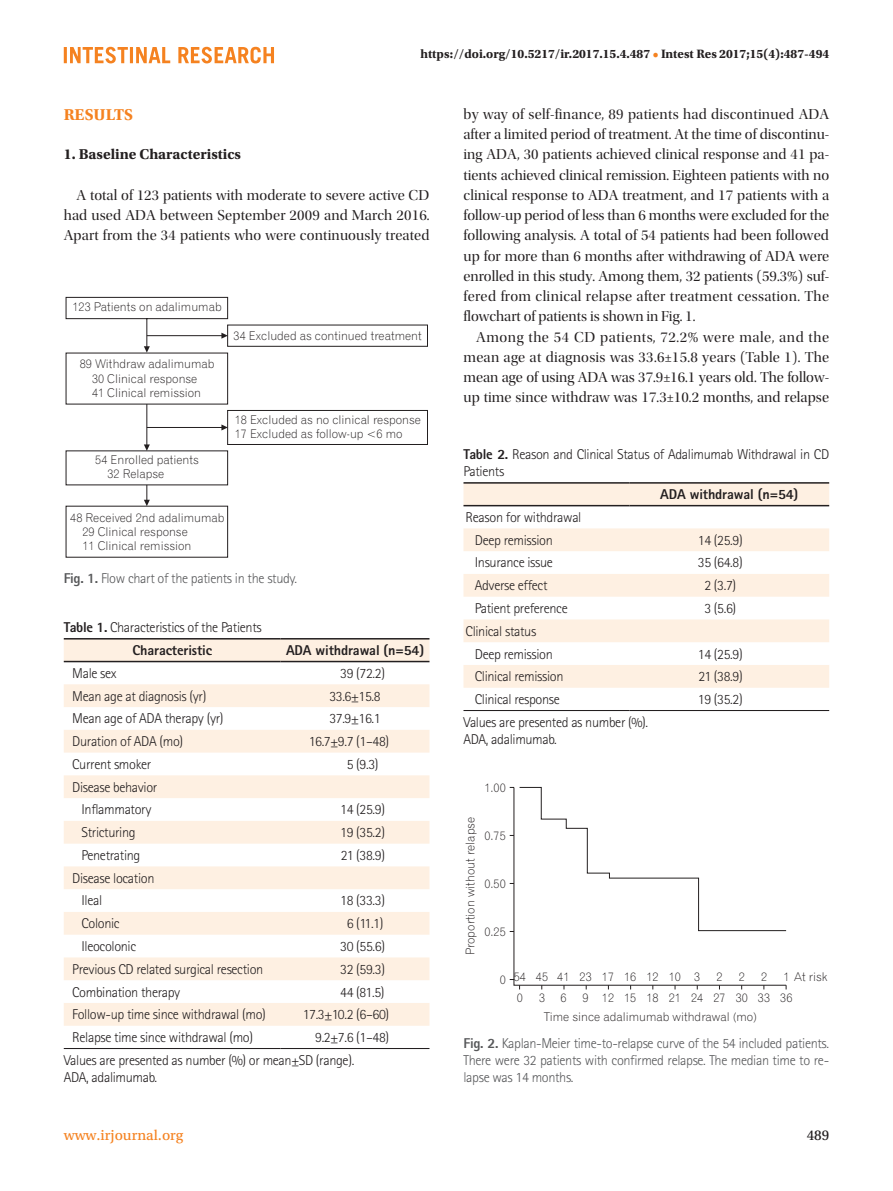
<style>
.page{position:relative;width:893px;height:1191px;background:#fff}
.page>*{position:absolute;margin:0;border:0;box-sizing:border-box;transform-origin:0 0}
.영문-서론{font:700 16.5px "Utopia Std";color:#f58220}
.영문본문{font:15px/20.2px "Utopia Std Disp";letter-spacing:.005em;color:#231f20;text-align:justify}
.영문-서론1{font:700 15px "Utopia Std";color:#231f20}
.t1{font:15px "Utopia Std Capt";color:#f58220}
.본문-페이지번호{font:15px "Utopia Std Capt";color:#231f20}
.영문-표{font:300 14.25px "Rotis Sans Serif Std";letter-spacing:-.025em;color:#231f20}
.영문-그림{font:300 14.25px/17.1px "Rotis Sans Serif Std";letter-spacing:-.025em;color:#57585a;text-align:justify}
.표제목{font:300 14.25px/17.1px "Rotis Sans Serif Std";letter-spacing:-.025em;color:#231f20}
.표설명{font:300 14.25px "Rotis Sans Serif Std";letter-spacing:-.025em;color:#231f20}
.표-line{font:800 14.25px "Rotis Sans Serif Std";letter-spacing:-.01em;color:#231f20}
.머리말-홀수{font:700 12.75px "Utopia Std";color:#231f20}
.t2{font:12px/14.4px "Gothic 720 BT Light B";color:#231f20}
.s1{color:#f58220}
.s2{font-weight:800}
</style>
<div class="page">
<svg style="left:64px;top:47px;width:210px;height:16px"></svg>
<svg style="left:64px;top:639px;width:365px;height:386px;fill:#fef0e2"></svg>
<hr style="left:64px;top:638px;width:217px;height:1px;background:#231f20">
<hr style="left:281px;top:638px;width:148px;height:1px;background:#231f20">
<hr style="left:64px;top:661px;width:217px;height:1px;background:#231f20">
<hr style="left:281px;top:661px;width:148px;height:1px;background:#231f20">
<hr style="left:64px;top:1048px;width:217px;height:1px;background:#231f20">
<hr style="left:281px;top:1048px;width:148px;height:1px;background:#231f20">
<svg style="left:463px;top:483px;width:366px;height:204px;fill:#fef0e2"></svg>
<hr style="left:463px;top:482px;width:166px;height:1px;background:#231f20">
<hr style="left:629px;top:482px;width:200px;height:1px;background:#231f20">
<hr style="left:463px;top:505px;width:166px;height:1px;background:#231f20">
<hr style="left:629px;top:505px;width:200px;height:1px;background:#231f20">
<hr style="left:463px;top:710px;width:166px;height:1px;background:#231f20">
<hr style="left:629px;top:710px;width:200px;height:1px;background:#231f20">
<svg style="left:65px;top:296px;width:363px;height:190px"></svg>
<svg style="left:144px;top:346px;width:6px;height:7px"></svg>
<hr style="left:146px;top:404px;width:1px;height:43px;background:#231f20">
<svg style="left:144px;top:444px;width:6px;height:7px"></svg>
<hr style="left:147px;top:335px;width:77px;height:1px;background:#231f20">
<svg style="left:221px;top:333px;width:7px;height:6px"></svg>
<hr style="left:147px;top:427px;width:77px;height:1px;background:#231f20">
<svg style="left:221px;top:424px;width:7px;height:6px"></svg>
<svg style="left:65px;top:484px;width:163px;height:74px"></svg>
<svg style="left:509px;top:787px;width:277px;height:199px"></svg>
<svg style="left:510px;top:786px;width:277px;height:146px"></svg>
<p class="머리말-홀수" style="left:421px;top:47px;width:410px">https://doi.org/10.5217/ir.2017.15.4.487 <span class="s1">•</span> Intest Res 2017;15(4):487-494</p>
<p class="영문-서론" style="left:64px;top:105px;width:71px">RESULTS</p>
<p class="영문-서론1" style="left:64px;top:146px;width:179px">1. Baseline Characteristics</p>
<p class="영문본문" style="left:64px;top:185px;width:367px;text-indent:13px">A total of 123 patients with moderate to severe active CD had used ADA between September 2009 and March 2016.<br>Apart from the 34 patients who were continuously treated</p>
<p class="t2" style="left:73px;top:300px;width:151px">123 Patients on adalimumab</p>
<p class="t2" style="left:80px;top:358px;width:136px;text-align:center">89 Withdraw adalimumab<br>30 Clinical response<br>41 Clinical remission</p>
<p class="t2" style="left:234px;top:329px;width:190px">34 Excluded as continued treatment</p>
<p class="t2" style="left:235px;top:413px;width:188px">18 Excluded as no clinical response<br>17 Excluded as follow-up &lt;6 mo</p>
<p class="t2" style="left:108px;top:453px;width:93px;text-indent:-12px">54 Enrolled patients<br>32 Relapse</p>
<p class="t2" style="left:82px;top:511px;width:143px;text-indent:-12px">48 Received 2nd adalimumab<br>29 Clinical response<br>11 Clinical remission</p>
<p class="영문-그림" style="left:64px;top:570px;width:235px"><span class="s2">Fig. 1.</span> Flow chart of the patients in the study.</p>
<p class="표제목" style="left:64px;top:618px;width:199px"><span class="s2">Table 1.</span> Characteristics of the Patients</p>
<p class="표-line" style="left:132px;top:641px;width:81px">Characteristic</p>
<p class="표-line" style="left:286px;top:641px;width:140px">ADA withdrawal (n=54)</p>
<p class="영문-표" style="left:72px;top:665px;width:46px">Male sex</p>
<p class="영문-표" style="left:340px;top:665px;width:46px">39 (72.2)</p>
<p class="영문-표" style="left:72px;top:687px;width:136px">Mean age at diagnosis (yr)</p>
<p class="영문-표" style="left:329px;top:687px;width:53px">33.6±15.8</p>
<p class="영문-표" style="left:72px;top:710px;width:153px">Mean age of ADA therapy (yr)</p>
<p class="영문-표" style="left:329px;top:710px;width:53px">37.9±16.1</p>
<p class="영문-표" style="left:72px;top:733px;width:112px">Duration of ADA (mo)</p>
<p class="영문-표" style="left:309px;top:733px;width:82px">16.7±9.7 (1–48)</p>
<p class="영문-표" style="left:72px;top:756px;width:81px">Current smoker</p>
<p class="영문-표" style="left:347px;top:756px;width:33px">5 (9.3)</p>
<p class="영문-표" style="left:72px;top:778px;width:87px">Disease behavior</p>
<p class="영문-표" style="left:82px;top:801px;width:71px">Inflammatory</p>
<p class="영문-표" style="left:340px;top:801px;width:46px">14 (25.9)</p>
<p class="영문-표" style="left:82px;top:824px;width:56px">Stricturing</p>
<p class="영문-표" style="left:340px;top:824px;width:46px">19 (35.2)</p>
<p class="영문-표" style="left:82px;top:847px;width:60px">Penetrating</p>
<p class="영문-표" style="left:341px;top:847px;width:46px">21 (38.9)</p>
<p class="영문-표" style="left:72px;top:869px;width:84px">Disease location</p>
<p class="영문-표" style="left:82px;top:892px;width:22px">Ileal</p>
<p class="영문-표" style="left:340px;top:892px;width:46px">18 (33.3)</p>
<p class="영문-표" style="left:82px;top:915px;width:40px">Colonic</p>
<p class="영문-표" style="left:347px;top:915px;width:38px">6 (11.1)</p>
<p class="영문-표" style="left:82px;top:938px;width:56px">Ileocolonic</p>
<p class="영문-표" style="left:340px;top:938px;width:46px">30 (55.6)</p>
<p class="영문-표" style="left:72px;top:960px;width:193px">Previous CD related surgical resection</p>
<p class="영문-표" style="left:340px;top:960px;width:46px">32 (59.3)</p>
<p class="영문-표" style="left:72px;top:983px;width:110px">Combination therapy</p>
<p class="영문-표" style="left:340px;top:983px;width:46px">44 (81.5)</p>
<p class="영문-표" style="left:72px;top:1006px;width:195px">Follow-up time since withdrawal (mo)</p>
<p class="영문-표" style="left:303px;top:1006px;width:88px">17.3±10.2 (6–60)</p>
<p class="영문-표" style="left:72px;top:1029px;width:182px">Relapse time since withdrawal (mo)</p>
<p class="영문-표" style="left:315px;top:1029px;width:76px">9.2±7.6 (1–48)</p>
<p class="표설명" style="left:64px;top:1052px;width:292px">Values are presented as number (%) or mean±SD (range).</p>
<p class="표설명" style="left:64px;top:1069px;width:95px">ADA, adalimumab.</p>
<p class="영문본문" style="left:463px;top:104px;width:367px">by way of self-finance, 89 patients had discontinued ADA after a limited period of treatment. At the time of discontinu&shy;ing ADA, 30 patients achieved clinical response and 41 pa&shy;tients achieved clinical remission. Eighteen patients with no clinical response to ADA treatment, and 17 patients with a follow-up period of less than 6 months were excluded for the following analysis. A total of 54 patients had been followed up for more than 6 months after withdrawing of ADA were enrolled in this study. Among them, 32 patients (59.3%) suf&shy;fered from clinical relapse after treatment cessation. The flowchart of patients is shown in Fig. 1.</p>
<p class="영문본문" style="left:463px;top:327px;width:367px;text-indent:13px">Among the 54 CD patients, 72.2% were male, and the mean age at diagnosis was 33.6±15.8 years (Table 1). The mean age of using ADA was 37.9±16.1 years old. The follow&shy;up time since withdraw was 17.3±10.2 months, and relapse</p>
<p class="표제목" style="left:463px;top:445px;width:367px"><span class="s2">Table 2.</span> Reason and Clinical Status of Adalimumab Withdrawal in CD<br>Patients</p>
<p class="표-line" style="left:660px;top:485px;width:140px">ADA withdrawal (n=54)</p>
<p class="영문-표" style="left:466px;top:509px;width:117px">Reason for withdrawal</p>
<p class="영문-표" style="left:475px;top:532px;width:79px">Deep remission</p>
<p class="영문-표" style="left:698px;top:532px;width:46px">14 (25.9)</p>
<p class="영문-표" style="left:475px;top:554px;width:80px">Insurance issue</p>
<p class="영문-표" style="left:698px;top:554px;width:46px">35 (64.8)</p>
<p class="영문-표" style="left:475px;top:577px;width:74px">Adverse effect</p>
<p class="영문-표" style="left:704px;top:577px;width:33px">2 (3.7)</p>
<p class="영문-표" style="left:475px;top:600px;width:94px">Patient preference</p>
<p class="영문-표" style="left:704px;top:600px;width:33px">3 (5.6)</p>
<p class="영문-표" style="left:466px;top:623px;width:72px">Clinical status</p>
<p class="영문-표" style="left:475px;top:645px;width:79px">Deep remission</p>
<p class="영문-표" style="left:698px;top:645px;width:46px">14 (25.9)</p>
<p class="영문-표" style="left:475px;top:668px;width:90px">Clinical remission</p>
<p class="영문-표" style="left:698px;top:668px;width:46px">21 (38.9)</p>
<p class="영문-표" style="left:475px;top:691px;width:87px">Clinical response</p>
<p class="영문-표" style="left:698px;top:691px;width:46px">19 (35.2)</p>
<p class="표제목" style="left:463px;top:714px;width:186px">Values are presented as number (%).</p>
<p class="표제목" style="left:463px;top:731px;width:95px">ADA, adalimumab.</p>
<p class="t2" style="left:464px;top:955px;width:140px;rotate:-90deg">Proportion without relapse</p>
<p class="t2" style="left:484px;top:781px;width:23px">1.00</p>
<p class="t2" style="left:484px;top:829px;width:23px">0.75</p>
<p class="t2" style="left:484px;top:877px;width:23px">0.50</p>
<p class="t2" style="left:484px;top:925px;width:23px">0.25</p>
<p class="t2" style="left:500px;top:973px;width:8px">0</p>
<p class="t2" style="left:783px;top:970px;width:46px">1 At risk</p>
<p class="t2" style="left:539px;top:992px;width:8px">3</p>
<p class="t2" style="left:560px;top:992px;width:8px">6</p>
<p class="t2" style="left:583px;top:992px;width:189px">9 12 15 18 21 24 27 30 33</p>
<p class="t2" style="left:514px;top:970px;width:188px">54 45 41 23 17 16 12 10 3</p>
<p class="t2" style="left:716px;top:970px;width:8px">2</p>
<p class="t2" style="left:739px;top:970px;width:8px">2</p>
<p class="t2" style="left:761px;top:970px;width:8px">2</p>
<p class="t2" style="left:517px;top:992px;width:8px">0</p>
<p class="t2" style="left:780px;top:992px;width:14px">36</p>
<p class="t2" style="left:544px;top:1010px;width:214px">Time since adalimumab withdrawal (mo)</p>
<p class="영문-그림" style="left:463px;top:1034px;width:367px"><span class="s2">Fig. 2.</span> Kaplan-Meier time-to-relapse curve of the 54 included patients.<br>There were 32 patients with confirmed relapse. The median time to re&shy;lapse was 14 months.</p>
<p class="t1" style="left:64px;top:1126px;width:121px">www.irjournal.org</p>
<p class="본문-페이지번호" style="left:807px;top:1126px;width:24px">489</p>
</div>
